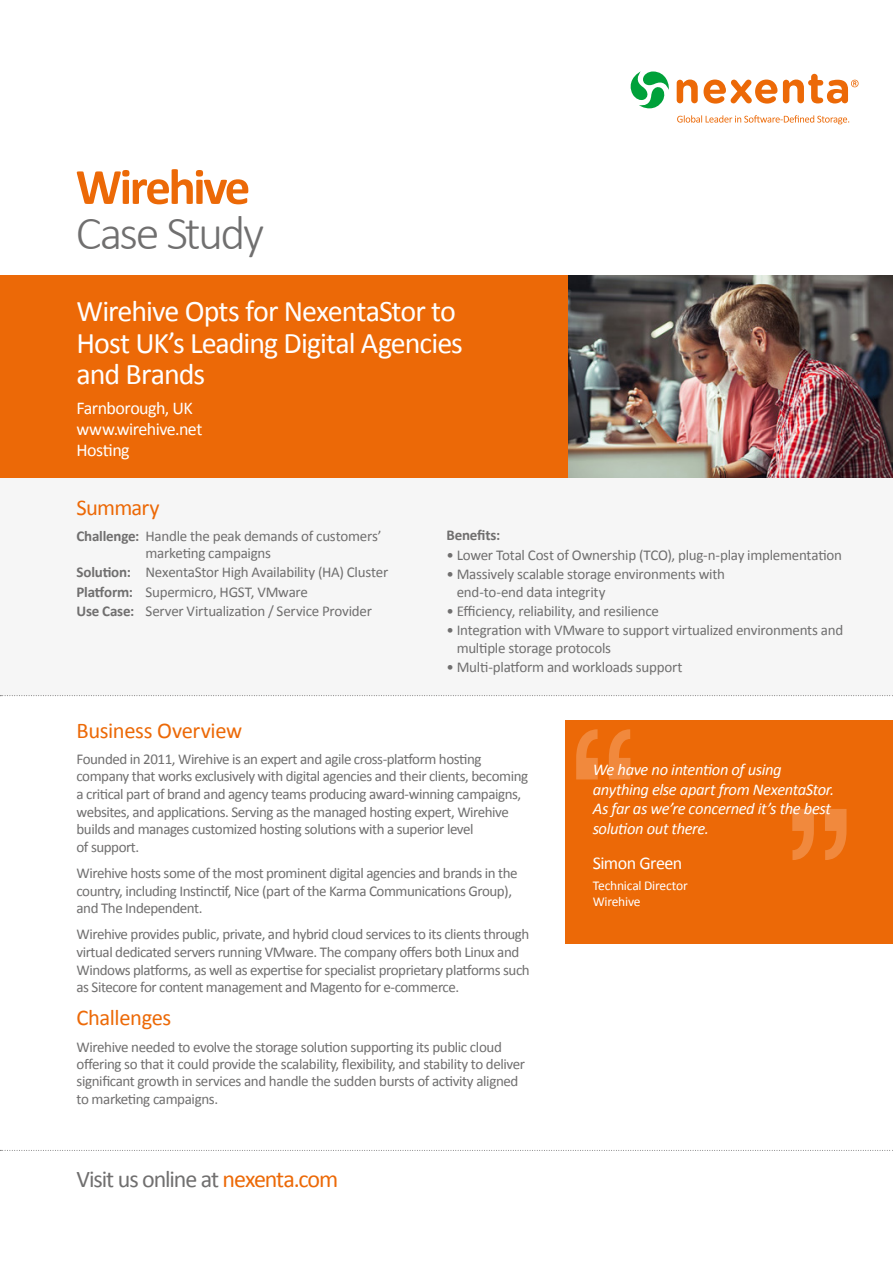
<style>
.page{position:relative;width:893px;height:1263px;background:#fff}
.page>*{position:absolute;margin:0;border:0;box-sizing:border-box;transform-origin:0 0}
.t1{font:700 51px "Calibri";letter-spacing:-.05em;color:#ec6907}
.t2{font:300 48px "Calibri";letter-spacing:-.05em;color:#706f6f}
.t3{font:30px/31.5px "Calibri";letter-spacing:-.035em;color:#fff}
.t4{font:24px "Calibri";letter-spacing:-.045em;color:#706f6f}
.t5{font:22.5px "Calibri";letter-spacing:-.02em;color:#ec6907}
.t6{font:18px/21px "Calibri";letter-spacing:-.03em;color:#fff}
.t7{font:italic 16.5px/19.5px "Calibri";letter-spacing:-.025em;color:#fff}
.t8{font:15px/17.7px "Calibri";letter-spacing:-.03em;color:#706f6f}
.t9{font:700 15px "Calibri";letter-spacing:-.01em;color:#706f6f}
.t10{font:13.5px/16.5px "Calibri";letter-spacing:-.015em;color:#fff}
.s1{font-weight:700}
.s2{color:#ec6907}
</style>
<div class="page">
<div style="left:0;top:276px;width:569px;height:203px;background:#ec6907"></div>
<img style="left:568px;top:276px;width:325px;height:203px">
<svg style="left:0;top:1150px;width:893px;height:1px"></svg>
<div style="left:0;top:479px;width:893px;height:217px;background:#f6f6f6"></div>
<div style="left:566px;top:721px;width:327px;height:223px;background:#ec6907"></div>
<svg style="left:609px;top:729px;width:21px;height:50px"></svg>
<svg style="left:576px;top:729px;width:22px;height:50px"></svg>
<svg style="left:792px;top:809px;width:54px;height:51px"></svg>
<svg style="left:0;top:695px;width:893px;height:1px"></svg>
<svg style="left:677px;top:80px;width:100px;height:24px"></svg>
<svg style="left:630px;top:71px;width:39px;height:38px"></svg>
<svg style="left:677px;top:115px;width:172px;height:9px"></svg>
<svg style="left:783px;top:74px;width:75px;height:29px"></svg>
<h1 class="t1" style="left:76px;top:154px;width:176px">Wirehive</h1>
<h2 class="t2" style="left:76px;top:203px;width:190px">Case Study</h2>
<h3 class="t3" style="left:77px;top:295px;width:388px">Wirehive Opts for NexentaStor to<br>Host UK’s Leading Digital Agencies and Brands</h3>
<p class="t6" style="left:77px;top:397px;width:127px">Farnborough, UK www.wirehive.net<br>Hosting</p>
<h3 class="t5" style="left:77px;top:493px;width:85px">Summary</h3>
<p class="t8" style="left:146px;top:527px;width:238px;line-height:17.2px;text-indent:-69px"><span class="s1">Challenge:</span> Handle the peak demands of customers’ marketing campaigns</p>
<p class="t8" style="left:77px;top:563px;width:313px;line-height:19.4px"><span class="s1">Solution:</span> NexentaStor High Availability (HA) Cluster<br><span class="s1">Platform:</span> Supermicro, HGST, VMware<br><span class="s1">Use Case:</span> Server Virtualization / Service Provider</p>
<p class="t9" style="left:446px;top:526px;width:55px">Benefits:</p>
<p class="t8" style="left:446px;top:546px;width:397px">• Lower Total Cost of Ownership (TCO), plug-n-play implementation</p>
<p class="t8" style="left:457px;top:566px;width:270px;line-height:17.2px;text-indent:-10px">• Massively scalable storage environments with end-to-end data integrity</p>
<p class="t8" style="left:446px;top:602px;width:214px">• Efficiency, reliability, and resilience</p>
<p class="t8" style="left:457px;top:622px;width:388px;line-height:17.2px;text-indent:-10px">• Integration with VMware to support virtualized environments and multiple storage protocols</p>
<p class="t8" style="left:446px;top:658px;width:238px">• Multi-platform and workloads support</p>
<h3 class="t5" style="left:77px;top:716px;width:167px">Business Overview</h3>
<p class="t8" style="left:77px;top:750px;width:453px">Founded in 2011, Wirehive is an expert and agile cross-platform hosting company that works exclusively with digital agencies and their clients, becoming a critical part of brand and agency teams producing award-winning campaigns, websites, and applications. Serving as the managed hosting expert, Wirehive builds and manages customized hosting solutions with a superior level<br>of support.</p>
<p class="t8" style="left:77px;top:864px;width:443px">Wirehive hosts some of the most prominent digital agencies and brands in the country, including Instinctif, Nice (part of the Karma Communications Group), and The Independent.</p>
<p class="t8" style="left:77px;top:926px;width:455px">Wirehive provides public, private, and hybrid cloud services to its clients through virtual dedicated servers running VMware. The company offers both Linux and Windows platforms, as well as expertise for specialist proprietary platforms such as Sitecore for content management and Magento for e-commerce.</p>
<h3 class="t5" style="left:77px;top:1004px;width:96px">Challenges</h3>
<p class="t8" style="left:77px;top:1038px;width:450px;line-height:17.2px">Wirehive needed to evolve the storage solution supporting its public cloud offering so that it could provide the scalability, flexibility, and stability to deliver significant growth in services and handle the sudden bursts of activity aligned to marketing campaigns.</p>
<h3 class="t4" style="left:77px;top:1163px;width:263px">Visit us online at <span class="s2">nexenta.com</span></h3>
<p class="t7" style="left:593px;top:760px;width:243px">We have no intention of using anything else apart from NexentaStor.<br>As far as we’re concerned it’s the best solution out there.</p>
<p class="t6" style="left:593px;top:852px;width:91px">Simon Green</p>
<p class="t10" style="left:593px;top:877px;width:97px">Technical Director<br>Wirehive</p>
</div>
